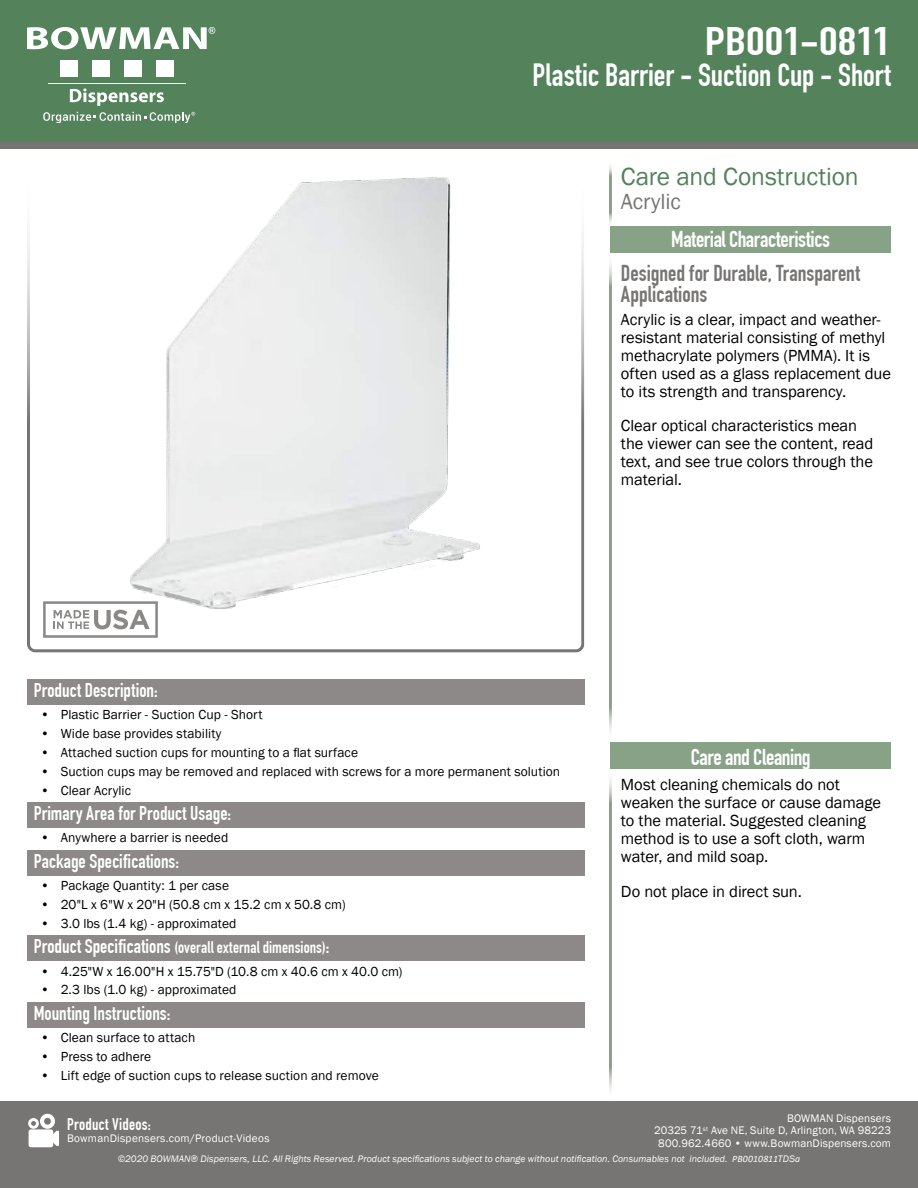
<style>
.page{position:relative;width:918px;height:1188px;background:#fff}
.page>*{position:absolute;margin:0;border:0;box-sizing:border-box;transform-origin:0 0}
.t1{font:700 39px "DIN Condensed";letter-spacing:-.005em;color:#fff;scale:1.28 1}
.t2{font:700 31.5px "DIN Condensed";color:#fff}
.t3{font:25.5px "Franklin Gothic";letter-spacing:-.01em;color:#53825b}
.t4{font:700 22.5px/21px "DIN Condensed";color:#777574}
.t5{font:700 22.5px "DIN Condensed";letter-spacing:-.02em;color:#fff}
.t6{font:22.5px "Franklin Gothic";letter-spacing:-.005em;color:#777574}
.t7{font:700 19.5px "DIN Condensed";color:#fff}
.t8{font:16.5px/18px "Franklin Gothic";letter-spacing:-.005em;color:#000}
.t9{font:700 16.5px "DIN Condensed";letter-spacing:.005em;color:#fff}
.t10{font:13.5px "Franklin Gothic";letter-spacing:.005em;color:#000}
.t11{font:11.25px/12.8px "Franklin Gothic";letter-spacing:.015em;color:#fff;text-align:right}
.t12{font:italic 9.75px "Franklin Gothic";letter-spacing:.005em;color:#fff}
.s1{font-size:19.5px}
.s2{font-family:"Calibri"}
</style>
<div class="page">
<div style="left:0;top:1101px;width:918px;height:87px;background:#777574"></div>
<div style="left:0;top:0;width:918px;height:148px;background:#777574"></div>
<svg style="left:28px;top:1114px;width:31px;height:33px"></svg>
<div style="left:27px;top:162px;width:557px;height:490px;border:3px solid #777574;border-radius:7px"></div>
<div style="left:0;top:0;width:918px;height:142px;background:#53825b"></div>
<svg style="left:70px;top:88px;width:94px;height:18px"></svg>
<hr style="left:48px;top:83px;width:137px;height:1px;background:#fff">
<div style="left:60px;top:60px;width:17px;height:16px;background:#fff"></div>
<div style="left:92px;top:60px;width:17px;height:16px;background:#fff"></div>
<div style="left:124px;top:60px;width:17px;height:16px;background:#fff"></div>
<div style="left:156px;top:60px;width:17px;height:16px;background:#fff"></div>
<svg style="left:27px;top:27px;width:188px;height:22px"></svg>
<svg style="left:43px;top:112px;width:152px;height:11px"></svg>
<svg style="left:43px;top:601px;width:115px;height:37px"></svg>
<div style="left:27px;top:679px;width:557px;height:26px;background:#8c8988"></div>
<div style="left:27px;top:802px;width:557px;height:26px;background:#8c8988"></div>
<div style="left:27px;top:850px;width:557px;height:26px;background:#8c8988"></div>
<div style="left:27px;top:935px;width:557px;height:26px;background:#8c8988"></div>
<div style="left:27px;top:1002px;width:557px;height:26px;background:#8c8988"></div>
<img style="left:78px;top:177px;width:402px;height:445px">
<hr style="left:609px;top:163px;width:3px;height:62px;background:#88a287">
<hr style="left:609px;top:255px;width:3px;height:485px;background:#88a287">
<hr style="left:609px;top:771px;width:3px;height:329px;background:#88a287">
<div style="left:610px;top:226px;width:281px;height:27px;background:#88a287"></div>
<div style="left:610px;top:742px;width:281px;height:27px;background:#88a287"></div>
<h1 class="t1" style="left:705px;top:27px;width:147px">PB001-0811</h1>
<h2 class="t2" style="left:533px;top:64px;width:360px">Plastic Barrier - Suction Cup - Short</h2>
<h3 class="t3" style="left:621px;top:168px;width:239px">Care and Construction</h3>
<h3 class="t6" style="left:621px;top:194px;width:61px">Acrylic</h3>
<h3 class="t5" style="left:671px;top:230px;width:160px">Material Characteristics</h3>
<h3 class="t4" style="left:621px;top:265px;width:241px">Designed for Durable, Transparent<br>Applications</h3>
<p class="t8" style="left:621px;top:312px;width:272px">Acrylic is a clear, impact and weather&shy;resistant material consisting of methyl methacrylate polymers (PMMA). It is often used as a glass replacement due to its strength and transparency.</p>
<p class="t8" style="left:621px;top:418px;width:254px">Clear optical characteristics mean the viewer can see the content, read text, and see true colors through the material.</p>
<h3 class="t7" style="left:34px;top:683px;width:125px">Product Description:</h3>
<p class="t10" style="left:40px;top:710px;width:224px">• Plastic Barrier - Suction Cup - Short</p>
<p class="t10" style="left:40px;top:729px;width:183px">• Wide base provides stability</p>
<p class="t10" style="left:40px;top:748px;width:319px">• Attached suction cups for mounting to a 昀氀at surface</p>
<p class="t10" style="left:40px;top:767px;width:521px">• Suction cups may be removed and replaced with screws for a more permanent solution</p>
<p class="t10" style="left:40px;top:786px;width:92px">• Clear Acrylic</p>
<h3 class="t7" style="left:34px;top:806px;width:199px">Primary Area for Product Usage:</h3>
<p class="t10" style="left:40px;top:833px;width:189px">• Anywhere a barrier is needed</p>
<h3 class="t7" style="left:34px;top:850px;width:147px">Package Speci昀椀cations:</h3>
<p class="t10" style="left:40px;top:881px;width:190px">• Package Quantity: 1 per case</p>
<p class="t10" style="left:40px;top:900px;width:307px">• 20"L x 6"W x 20"H (50.8 cm x 15.2 cm x 50.8 cm)</p>
<p class="t10" style="left:40px;top:919px;width:198px">• 3.0 lbs (1.4 kg) - approximated</p>
<p class="t9" style="left:34px;top:942px;width:297px"><span class="s1">Product Speci昀椀cations</span> (overall external dimensions)<span class="s1">:</span></p>
<p class="t10" style="left:40px;top:966px;width:364px">• 4.25"W x 16.00"H x 15.75"D (10.8 cm x 40.6 cm x 40.0 cm)</p>
<p class="t10" style="left:40px;top:985px;width:198px">• 2.3 lbs (1.0 kg) - approximated</p>
<h3 class="t7" style="left:34px;top:1006px;width:138px">Mounting Instructions:</h3>
<p class="t10" style="left:40px;top:1033px;width:156px">• Clean surface to attach</p>
<p class="t10" style="left:40px;top:1052px;width:112px">• Press to adhere</p>
<p class="t10" style="left:40px;top:1071px;width:340px">• Lift edge of suction cups to release suction and remove</p>
<h3 class="t5" style="left:691px;top:748px;width:121px">Care and Cleaning</h3>
<p class="t8" style="left:621px;top:777px;width:262px">Most cleaning chemicals do not weaken the surface or cause damage to the material. Suggested cleaning method is to use a soft cloth, warm water, and mild soap.</p>
<p class="t8" style="left:621px;top:884px;width:182px">Do not place in direct sun.</p>
<p class="t11" style="left:654px;top:1113px;width:238px">BOWMAN Dispensers<br>20325 71<sup>st</sup> Ave NE, Suite D, Arlington, WA 98223<br>800.962.4660 • www.BowmanDispensers.com</p>
<p class="t12" style="left:118px;top:1152px;width:684px">©2020 BOWMAN® Dispensers, LLC. All Rights Reserved. Product speci昀椀cations subject to change without noti昀椀cation. Consumables not included. <span class="s2">PB0010811</span>TDS<span class="s2">a</span></p>
<p class="t9" style="left:67px;top:1118px;width:85px">Product Videos:</p>
<p class="t11" style="left:67px;top:1133px;width:204px">BowmanDispensers.com/Product-Videos</p>
</div>
